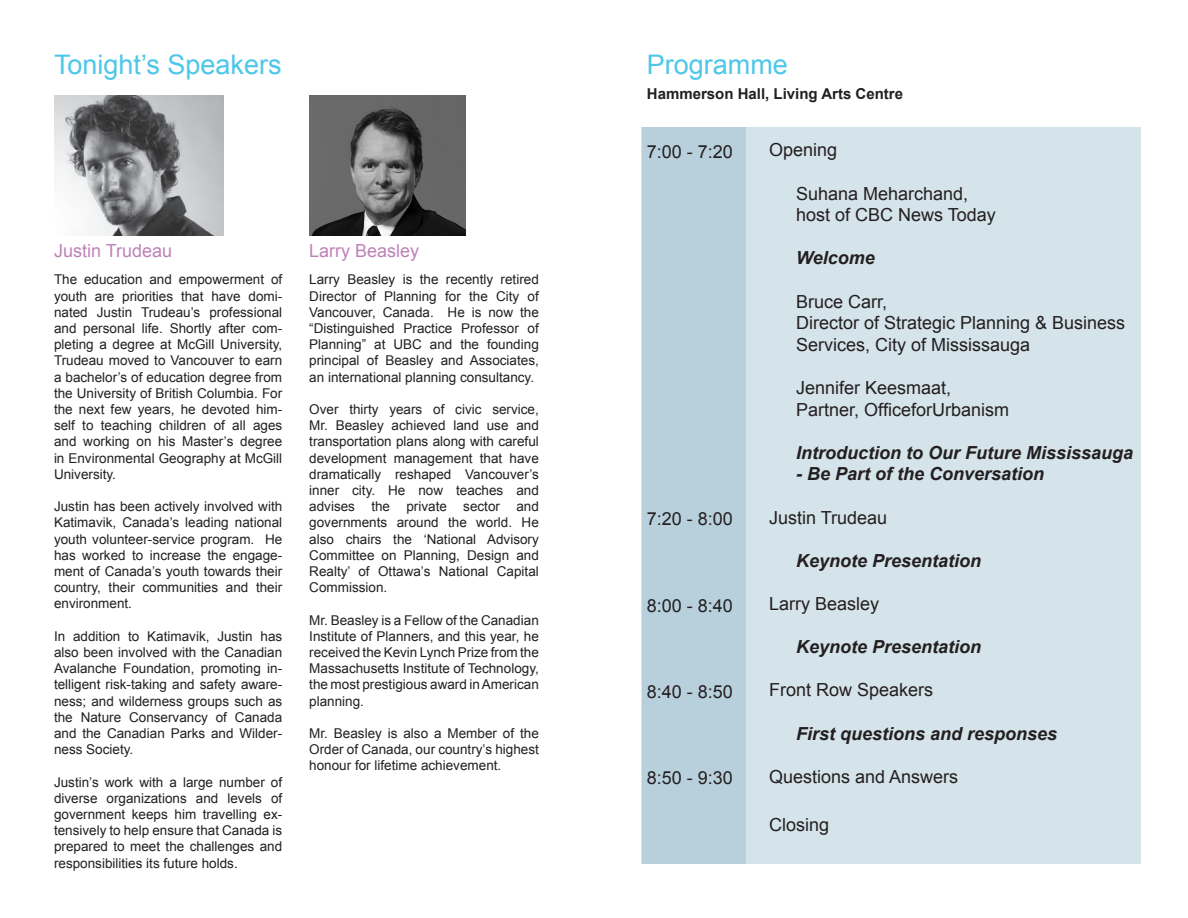
<style>
.page{position:relative;width:1188px;height:918px;background:#fff}
.page>*{position:absolute;margin:0;border:0;box-sizing:border-box;transform-origin:0 0}
.t1{font:27px "Arial";color:#4dc7e9}
.t2{font:18px/21.6px "Arial";color:#231f20}
.t3{font:italic 700 18px "Arial";color:#231f20}
.t4{font:18px "Arial";color:#bf82b8}
.t5{font:700 15px "Arial";color:#231f20}
.t6{font:13.5px/16.2px "Arial";color:#231f20;text-align:justify}
</style>
<div class="page">
<div style="left:642px;top:128px;width:499px;height:736px;background:#d5e3ea"></div>
<div style="left:642px;top:128px;width:104px;height:736px;background:#b8d0dc"></div>
<img style="left:309px;top:96px;width:156px;height:140px">
<img style="left:54px;top:96px;width:169px;height:140px">
<p class="t1" style="left:54px;top:46px;width:229px">Tonight’s Speakers</p>
<p class="t1" style="left:647px;top:46px;width:143px">Programme</p>
<p class="t5" style="left:647px;top:84px;width:258px">Hammerson Hall, Living Arts Centre</p>
<p class="t4" style="left:54px;top:239px;width:120px">Justin Trudeau</p>
<p class="t6" style="left:54px;top:272px;width:230px">The education and empowerment of youth are priorities that have domi&shy;nated Justin Trudeau’s professional and personal life. Shortly after com&shy;pleting a degree at McGill University, Trudeau moved to Vancouver to earn a bachelor’s of education degree from the University of British Columbia. For the next few years, he devoted him&shy;self to teaching children of all ages and working on his Master’s degree in Environmental Geography at McGill University.</p>
<p class="t6" style="left:54px;top:498px;width:230px">Justin has been actively involved with Katimavik, Canada’s leading national youth volunteer-service program. He has worked to increase the engage&shy;ment of Canada’s youth towards their country, their communities and their environment.</p>
<p class="t6" style="left:54px;top:628px;width:230px">In addition to Katimavik, Justin has also been involved with the Canadian Avalanche Foundation, promoting in&shy;telligent risk-taking and safety aware&shy;ness; and wilderness groups such as the Nature Conservancy of Canada and the Canadian Parks and Wilder&shy;ness Society.</p>
<p class="t6" style="left:54px;top:774px;width:230px">Justin’s work with a large number of diverse organizations and levels of government keeps him travelling ex&shy;tensively to help ensure that Canada is prepared to meet the challenges and responsibilities its future holds.</p>
<p class="t4" style="left:309px;top:239px;width:112px">Larry Beasley</p>
<p class="t6" style="left:309px;top:272px;width:231px">Larry Beasley is the recently retired Director of Planning for the City of Vancouver, Canada. He is now the “Distinguished Practice Professor of Planning” at UBC and the founding principal of Beasley and Associates, an international planning consultancy.</p>
<p class="t6" style="left:309px;top:401px;width:231px">Over thirty years of civic service, Mr. Beasley achieved land use and transportation plans along with careful development management that have dramatically reshaped Vancouver’s inner city. He now teaches and advises the private sector and governments around the world. He also chairs the ‘National Advisory Committee on Planning, Design and Realty’ of Ottawa’s National Capital Commission.</p>
<p class="t6" style="left:309px;top:612px;width:231px">Mr. Beasley is a Fellow of the Canadian Institute of Planners, and this year, he received the Kevin Lynch Prize from the Massachusetts Institute of Technology, the most prestigious award in American planning.</p>
<p class="t6" style="left:309px;top:725px;width:231px">Mr. Beasley is also a Member of the Order of Canada, our country’s highest honour for lifetime achievement.</p>
<p class="t2" style="left:647px;top:141px;width:88px">7:00 - 7:20</p>
<p class="t2" style="left:647px;top:508px;width:88px">7:20 - 8:00</p>
<p class="t2" style="left:647px;top:595px;width:88px">8:00 - 8:40</p>
<p class="t2" style="left:647px;top:681px;width:88px">8:40 - 8:50</p>
<p class="t2" style="left:647px;top:767px;width:88px">8:50 - 9:30</p>
<p class="t2" style="left:769px;top:140px;width:70px">Opening</p>
<p class="t2" style="left:796px;top:183px;width:174px">Suhana Meharchand,</p>
<p class="t2" style="left:796px;top:204px;width:201px">host of CBC News Today</p>
<p class="t3" style="left:796px;top:246px;width:80px">Welcome</p>
<p class="t2" style="left:796px;top:291px;width:93px">Bruce Carr,</p>
<p class="t2" style="left:796px;top:312px;width:331px">Director of Strategic Planning &amp; Business<br>Services, City of Mississauga</p>
<p class="t2" style="left:796px;top:377px;width:157px">Jennifer Keesmaat,</p>
<p class="t2" style="left:796px;top:399px;width:215px">Partner, OfficeforUrbanism</p>
<p class="t3" style="left:796px;top:441px;width:339px">Introduction to Our Future Mississauga</p>
<p class="t3" style="left:796px;top:462px;width:250px">- Be Part of the Conversation</p>
<p class="t2" style="left:769px;top:507px;width:120px">Justin Trudeau</p>
<p class="t3" style="left:796px;top:549px;width:187px">Keynote Presentation</p>
<p class="t2" style="left:769px;top:593px;width:112px">Larry Beasley</p>
<p class="t3" style="left:796px;top:635px;width:187px">Keynote Presentation</p>
<p class="t2" style="left:769px;top:680px;width:166px">Front Row Speakers</p>
<p class="t3" style="left:796px;top:722px;width:263px">First questions and responses</p>
<p class="t2" style="left:769px;top:766px;width:191px">Questions and Answers</p>
<p class="t2" style="left:769px;top:815px;width:62px">Closing</p>
</div>
